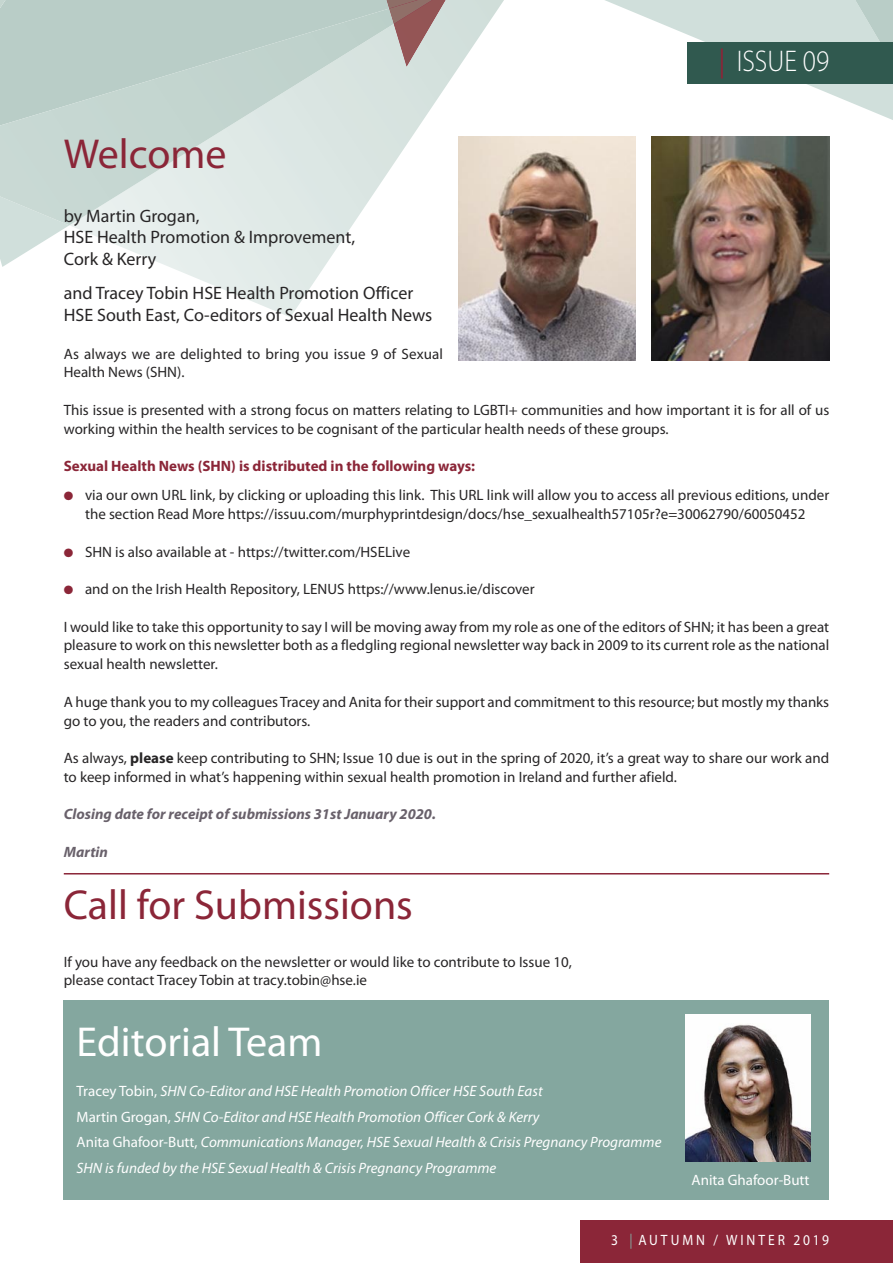
<style>
.page{position:relative;width:893px;height:1263px;background:#fff}
.page>*{position:absolute;margin:0;border:0;box-sizing:border-box;transform-origin:0 0}
.t1{font:42px "Myriad Pro";color:#8b2638}
.t2{font:42px "Myriad Pro";color:#fff}
.t3{font:300 30px "Myriad Pro";color:#fff;scale:.9 1}
.t4{font:18px/21.6px "Myriad Pro";color:#272526}
.t5{font:15px/18.8px "Myriad Pro";color:#272526}
.t6{font:italic 15px "Myriad Pro";color:#fff}
.t7{font:italic 700 15px "Myriad Pro";color:#69616b}
.t8{font:700 15px "Myriad Pro";color:#8b2638}
.t9{font:15px "Myriad Pro";letter-spacing:.22em;color:#fff;scale:.9 1}
.t10{font:15px "Myriad Pro";color:#fff}
.s1{font-weight:400;color:#8b2638}
.s2{color:#8b2638}
.s3{font-weight:700}
.s4{font-style:normal}
.s5{color:#84a79f}
</style>
<div class="page">
<svg style="left:605px;top:0;width:288px;height:120px"></svg>
<svg style="left:69px;top:0;width:435px;height:317px"></svg>
<svg style="left:0;top:225px;width:69px;height:42px"></svg>
<svg style="left:59px;top:0;width:397px;height:136px"></svg>
<svg style="left:0;top:0;width:59px;height:9px"></svg>
<svg style="left:0;top:9px;width:394px;height:216px;background:#cbdad6"></svg>
<svg style="left:380px;top:0;width:79px;height:67px;background:#b9adaa"></svg>
<hr style="left:64px;top:873px;width:765px;height:1px;background:#8b2638">
<div style="left:687px;top:43px;width:206px;height:41px;background:#30594f"></div>
<div style="left:64px;top:1000px;width:765px;height:200px;background:#84a79f"></div>
<img style="left:652px;top:136px;width:177px;height:225px">
<div style="left:580px;top:1220px;width:313px;height:43px;background:#8b2638"></div>
<img style="left:458px;top:136px;width:178px;height:225px">
<img style="left:686px;top:1014px;width:125px;height:147px">
<p class="t1" style="left:64px;top:138px;width:164px">Welcome</p>
<p class="t3" style="left:719px;top:43px;width:124px"><span class="s1">|</span> ISSUE 09</p>
<p class="t4" style="left:64px;top:206px;width:137px">by Martin Grogan,</p>
<p class="t4" style="left:64px;top:228px;width:293px">HSE Health Promotion &amp; Improvement,</p>
<p class="t4" style="left:64px;top:249px;width:94px">Cork &amp; Kerry</p>
<p class="t4" style="left:64px;top:284px;width:370px">and Tracey Tobin HSE Health Promotion Officer<br>HSE South East, Co-editors of Sexual Health News</p>
<p class="t5" style="left:64px;top:346px;width:381px">As always we are delighted to bring you issue 9 of Sexual<br>Health News (SHN).</p>
<p class="t5" style="left:64px;top:402px;width:767px">This issue is presented with a strong focus on matters relating to LGBTI+ communities and how important it is for all of us working within the health services to be cognisant of the particular health needs of these groups.</p>
<p class="t8" style="left:64px;top:461px;width:413px">Sexual Health News (SHN) is distributed in the following ways:</p>
<p class="t5" style="left:64px;top:487px;width:767px;text-align:center"><span class="s2">●</span> via our own URL link, by clicking or uploading this link. This URL link will allow you to access all previous editions, under the section Read More https://issuu.com/murphyprintdesign/docs/hse_sexualhealth57105r?e=30062790/60050452</p>
<p class="t5" style="left:64px;top:544px;width:348px"><span class="s2">●</span> SHN is also available at - https://twitter.com/HSELive</p>
<p class="t5" style="left:64px;top:581px;width:472px"><span class="s2">●</span> and on the Irish Health Repository, LENUS https://www.lenus.ie/discover</p>
<p class="t5" style="left:64px;top:619px;width:767px;text-align:justify">I would like to take this opportunity to say I will be moving away from my role as one of the editors of SHN; it has been a great pleasure to work on this newsletter both as a fledgling regional newsletter way back in 2009 to its current role as the national sexual health newsletter.</p>
<p class="t5" style="left:64px;top:694px;width:767px">A huge thank you to my colleagues Tracey and Anita for their support and commitment to this resource; but mostly my thanks go to you, the readers and contributors.</p>
<p class="t5" style="left:64px;top:750px;width:767px">As always, <span class="s3">please</span> keep contributing to SHN; Issue 10 due is out in the spring of 2020, it’s a great way to share our work and to keep informed in what’s happening within sexual health promotion in Ireland and further afield.</p>
<p class="t7" style="left:64px;top:808px;width:374px">Closing date for receipt of submissions 31st January 2020.</p>
<p class="t7" style="left:64px;top:846px;width:46px">Martin</p>
<p class="t1" style="left:64px;top:889px;width:351px">Call for Submissions</p>
<p class="t5" style="left:64px;top:954px;width:510px">If you have any feedback on the newsletter or would like to contribute to Issue 10,</p>
<p class="t5" style="left:64px;top:972px;width:305px">please contact Tracey Tobin at tracy.tobin@hse.ie</p>
<p class="t2" style="left:77px;top:1026px;width:247px">Editorial Team</p>
<p class="t6" style="left:77px;top:1085px;width:468px"><span class="s4">Tracey Tobin,</span> SHN Co-Editor and HSE Health Promotion Officer HSE South East</p>
<p class="t6" style="left:77px;top:1111px;width:465px"><span class="s4">Martin Grogan,</span> SHN Co-Editor and HSE Health Promotion Officer Cork &amp; Kerry</p>
<p class="t6" style="left:77px;top:1136px;width:586px"><span class="s4">Anita Ghafoor-Butt,</span> Communications Manager, HSE Sexual Health &amp; Crisis Pregnancy Programme</p>
<p class="t6" style="left:77px;top:1162px;width:421px">SHN is funded by the HSE Sexual Health &amp; Crisis Pregnancy Programme</p>
<p class="t10" style="left:691px;top:1174px;width:120px">Anita Ghafoor-Butt</p>
<p class="t9" style="left:611px;top:1235px;width:244px">3 <span class="s5">|</span> AUTUMN / WINTER 2019</p>
</div>
